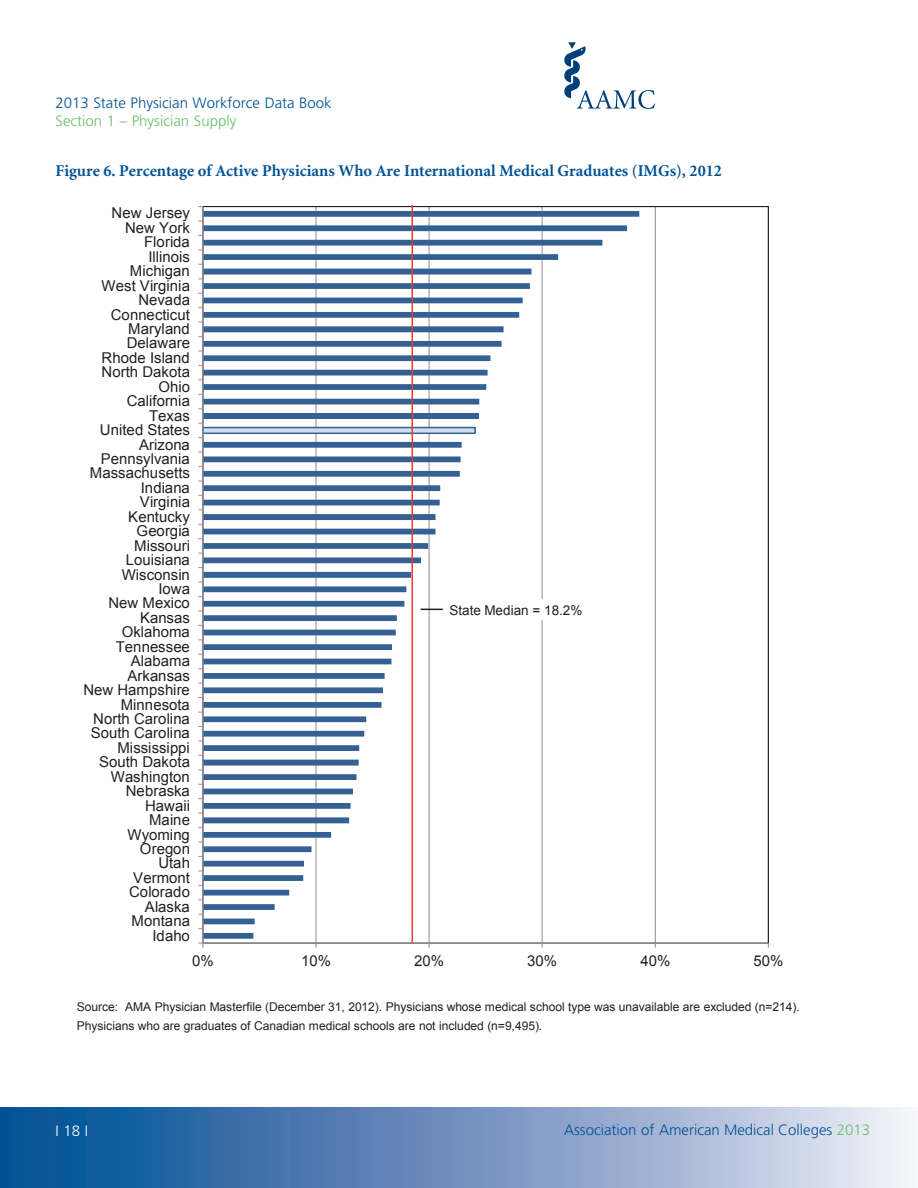
<style>
.page{position:relative;width:918px;height:1188px;background:#fff}
.page>*{position:absolute;margin:0;border:0;box-sizing:border-box;transform-origin:0 0}
.Headers{font:700 16.5px "Minion";color:#005294}
.t1{font:15px "Arial";color:#231f20}
.t2{font:300 15px "Frutiger";color:#005294}
.t3{font:300 15px "Frutiger";color:#65be6b}
.t4{font:300 15px "Frutiger";color:#fff}
.t5{font:13.5px "Arial";letter-spacing:.005em;color:#231f20}
.t6{font:12px/18.3px "Arial";letter-spacing:-.005em;color:#231f20}
.s1{color:#65be6b}
</style>
<div class="page">
<div style="left:0;top:1107px;width:918px;height:81px;background:linear-gradient(to right,#00458f,#eee7f5)"></div>
<svg style="left:564px;top:42px;width:91px;height:67px"></svg>
<hr style="left:315px;top:207px;width:2px;height:736px;background:#989a9d">
<hr style="left:429px;top:207px;width:1px;height:736px;background:#989a9d">
<hr style="left:542px;top:207px;width:1px;height:736px;background:#989a9d">
<hr style="left:655px;top:207px;width:1px;height:736px;background:#989a9d">
<svg style="left:203px;top:211px;width:436px;height:728px"></svg>
<hr style="left:203px;top:943px;width:565px;height:1px;background:#989a9d">
<hr style="left:202px;top:207px;width:1px;height:736px;background:#989a9d">
<div style="left:446px;top:599px;width:152px;height:21px;background:#fff"></div>
<svg style="left:421px;top:609px;width:22px;height:1px"></svg>
<hr style="left:411px;top:205px;width:2px;height:738px;background:#e63c2f">
<p class="t2" style="left:56px;top:94px;width:278px">2013 State Physician Workforce Data Book</p>
<p class="t3" style="left:56px;top:112px;width:182px">Section 1 – Physician Supply</p>
<p class="Headers" style="left:56px;top:162px;width:668px">Figure 6. Percentage of Active Physicians Who Are International Medical Graduates (IMGs), 2012</p>
<p class="t1" style="left:112px;top:203px;width:80px">New Jersey</p>
<p class="t1" style="left:125px;top:218px;width:67px">New York</p>
<p class="t1" style="left:144px;top:232px;width:47px">Florida</p>
<p class="t1" style="left:148px;top:247px;width:43px">Illinois</p>
<p class="t1" style="left:130px;top:261px;width:61px">Michigan</p>
<p class="t1" style="left:102px;top:276px;width:90px">West Virginia</p>
<p class="t1" style="left:138px;top:290px;width:53px">Nevada</p>
<p class="t1" style="left:111px;top:304px;width:81px">Connecticut</p>
<p class="t1" style="left:128px;top:319px;width:63px">Maryland</p>
<p class="t1" style="left:127px;top:333px;width:65px">Delaware</p>
<p class="t1" style="left:102px;top:348px;width:90px">Rhode Island</p>
<p class="t1" style="left:102px;top:362px;width:90px">North Dakota</p>
<p class="t1" style="left:158px;top:377px;width:33px">Ohio</p>
<p class="t1" style="left:127px;top:391px;width:65px">California</p>
<p class="t1" style="left:149px;top:406px;width:42px">Texas</p>
<p class="t1" style="left:100px;top:420px;width:92px">United States</p>
<p class="t1" style="left:139px;top:434px;width:52px">Arizona</p>
<p class="t1" style="left:101px;top:449px;width:91px">Pennsylvania</p>
<p class="t1" style="left:90px;top:463px;width:101px">Massachusetts</p>
<p class="t1" style="left:141px;top:478px;width:51px">Indiana</p>
<p class="t1" style="left:140px;top:492px;width:52px">Virginia</p>
<p class="t1" style="left:128px;top:507px;width:63px">Kentucky</p>
<p class="t1" style="left:137px;top:521px;width:55px">Georgia</p>
<p class="t1" style="left:134px;top:536px;width:57px">Missouri</p>
<p class="t1" style="left:126px;top:550px;width:66px">Louisiana</p>
<p class="t1" style="left:122px;top:564px;width:70px">Wisconsin</p>
<p class="t1" style="left:158px;top:579px;width:33px">Iowa</p>
<p class="t1" style="left:108px;top:593px;width:83px">New Mexico</p>
<p class="t1" style="left:140px;top:608px;width:51px">Kansas</p>
<p class="t1" style="left:122px;top:622px;width:70px">Oklahoma</p>
<p class="t1" style="left:116px;top:637px;width:76px">Tennessee</p>
<p class="t1" style="left:131px;top:651px;width:61px">Alabama</p>
<p class="t1" style="left:128px;top:666px;width:64px">Arkansas</p>
<p class="t1" style="left:83px;top:680px;width:108px">New Hampshire</p>
<p class="t1" style="left:121px;top:694px;width:71px">Minnesota</p>
<p class="t1" style="left:93px;top:709px;width:98px">North Carolina</p>
<p class="t1" style="left:91px;top:723px;width:101px">South Carolina</p>
<p class="t1" style="left:118px;top:738px;width:74px">Mississippi</p>
<p class="t1" style="left:99px;top:752px;width:92px">South Dakota</p>
<p class="t1" style="left:111px;top:767px;width:81px">Washington</p>
<p class="t1" style="left:126px;top:781px;width:66px">Nebraska</p>
<p class="t1" style="left:145px;top:796px;width:47px">Hawaii</p>
<p class="t1" style="left:149px;top:810px;width:42px">Maine</p>
<p class="t1" style="left:128px;top:825px;width:64px">Wyoming</p>
<p class="t1" style="left:140px;top:839px;width:52px">Oregon</p>
<p class="t1" style="left:158px;top:853px;width:33px">Utah</p>
<p class="t1" style="left:133px;top:868px;width:58px">Vermont</p>
<p class="t1" style="left:129px;top:882px;width:62px">Colorado</p>
<p class="t1" style="left:145px;top:897px;width:46px">Alaska</p>
<p class="t1" style="left:132px;top:911px;width:60px">Montana</p>
<p class="t1" style="left:152px;top:926px;width:39px">Idaho</p>
<p class="t5" style="left:449px;top:601px;width:135px">State Median = 18.2%</p>
<p class="t1" style="left:192px;top:951px;width:23px">0%</p>
<p class="t1" style="left:301px;top:951px;width:31px">10%</p>
<p class="t1" style="left:414px;top:951px;width:31px">20%</p>
<p class="t1" style="left:527px;top:951px;width:31px">30%</p>
<p class="t1" style="left:640px;top:951px;width:31px">40%</p>
<p class="t1" style="left:753px;top:951px;width:31px">50%</p>
<p class="t6" style="left:77px;top:998px;width:725px">Source: AMA Physician Masterfile (December 31, 2012). Physicians whose medical school type was unavailable are excluded (n=214).<br>Physicians who are graduates of Canadian medical schools are not included (n=9,495).</p>
<p class="t4" style="left:56px;top:1122px;width:34px">I 18 I</p>
<p class="t2" style="left:564px;top:1121px;width:308px">Association of American Medical Colleges <span class="s1">2013</span></p>
</div>
